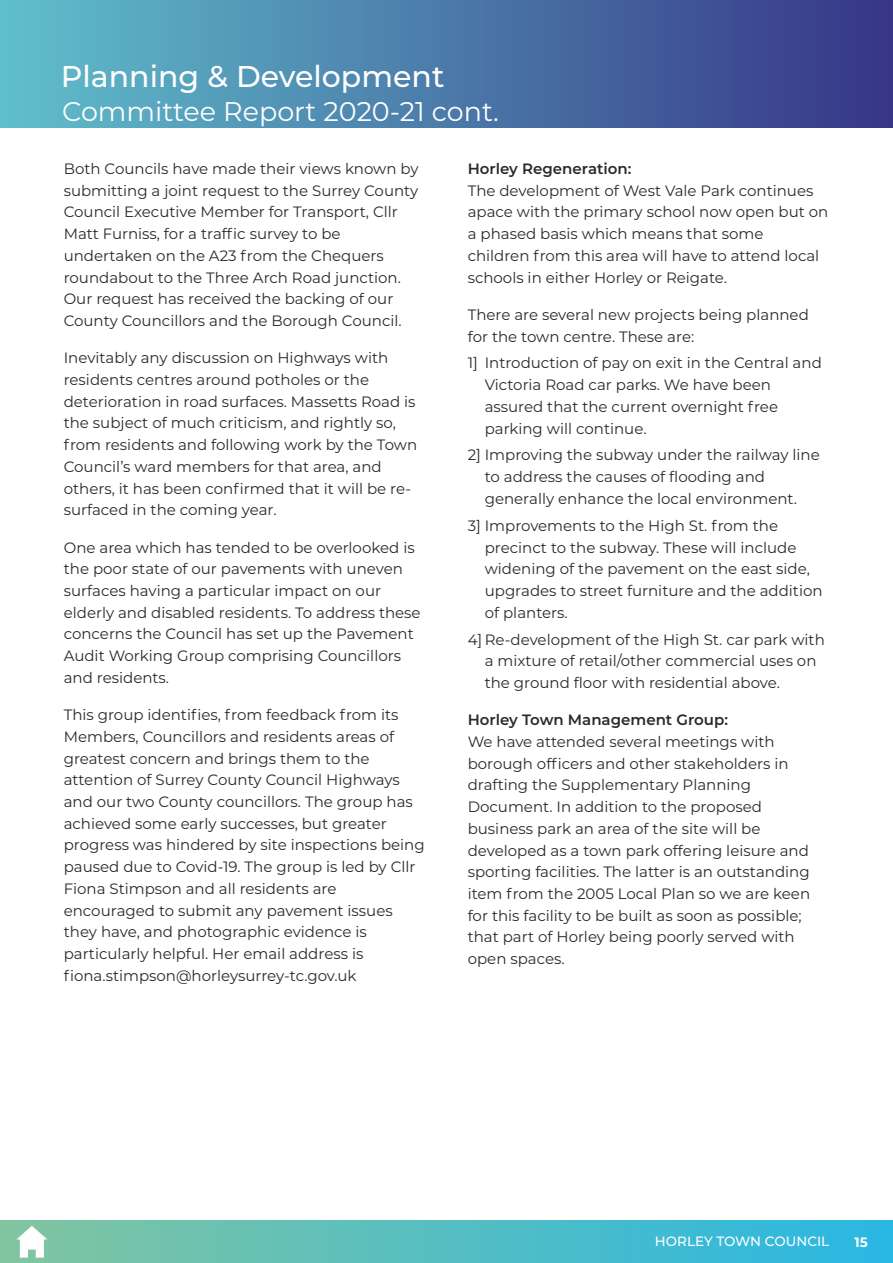
<style>
.page{position:relative;width:893px;height:1263px;background:#fff}
.page>*{position:absolute;margin:0;border:0;box-sizing:border-box;transform-origin:0 0}
.t1{font:500 30px "Montserrat";color:#fefefe}
.t2{font:27px "Montserrat";color:#fefefe}
.t3{font:15px/21.8px "Montserrat";color:#2b2a29}
.t4{font:600 15px "Montserrat";color:#2b2a29}
.t5{font:500 13.5px "Montserrat";color:#fefefe}
.t6{font:700 13.5px "Montserrat";color:#fefefe}
</style>
<div class="page">
<div style="left:0;top:1220px;width:893px;height:43px;background:linear-gradient(to right,#82c5a0,#29b7e3)"></div>
<div style="left:0;top:0;width:893px;height:128px;background:linear-gradient(to right,#60bfcc,#373587)"></div>
<svg style="left:16px;top:1226px;width:31px;height:32px"></svg>
<h1 class="t1" style="left:61px;top:58px;width:385px">Planning &amp; Development</h1>
<h2 class="t2" style="left:62px;top:94px;width:438px">Committee Report 2020-21 cont.</h2>
<p class="t3" style="left:64px;top:158px;width:356px">Both Councils have made their views known by submitting a joint request to the Surrey County Council Executive Member for Transport, Cllr Matt Furniss, for a traffic survey to be undertaken on the A23 from the Chequers roundabout to the Three Arch Road junction.<br>Our request has received the backing of our County Councillors and the Borough Council.</p>
<p class="t3" style="left:64px;top:347px;width:355px">Inevitably any discussion on Highways with residents centres around potholes or the deterioration in road surfaces. Massetts Road is the subject of much criticism, and rightly so, from residents and following work by the Town Council’s ward members for that area, and others, it has been confirmed that it will be re&shy;surfaced in the coming year.</p>
<p class="t3" style="left:64px;top:536px;width:358px">One area which has tended to be overlooked is the poor state of our pavements with uneven surfaces having a particular impact on our elderly and disabled residents. To address these concerns the Council has set up the Pavement Audit Working Group comprising Councillors and residents.</p>
<p class="t3" style="left:64px;top:704px;width:362px">This group identifies, from feedback from its Members, Councillors and residents areas of greatest concern and brings them to the attention of Surrey County Council Highways and our two County councillors. The group has achieved some early successes, but greater progress was hindered by site inspections being paused due to Covid-19. The group is led by Cllr Fiona Stimpson and all residents are encouraged to submit any pavement issues they have, and photographic evidence is particularly helpful. Her email address is fiona.stimpson@horleysurrey-tc.gov.uk</p>
<p class="t4" style="left:468px;top:159px;width:165px">Horley Regeneration:</p>
<p class="t3" style="left:468px;top:179px;width:362px">The development of West Vale Park continues apace with the primary school now open but on a phased basis which means that some children from this area will have to attend local schools in either Horley or Reigate.</p>
<p class="t3" style="left:468px;top:304px;width:343px">There are several new projects being planned for the town centre. These are:</p>
<p class="t3" style="left:485px;top:352px;width:339px;text-indent:-17px">1] Introduction of pay on exit in the Central and Victoria Road car parks. We have been assured that the current overnight free parking will continue.</p>
<p class="t3" style="left:485px;top:444px;width:337px;text-indent:-17px">2] Improving the subway under the railway line to address the causes of flooding and generally enhance the local environment.</p>
<p class="t3" style="left:485px;top:515px;width:339px;text-indent:-17px">3] Improvements to the High St. from the precinct to the subway. These will include widening of the pavement on the east side, upgrades to street furniture and the addition of planters.</p>
<p class="t3" style="left:485px;top:628px;width:342px;text-indent:-17px">4] Re-development of the High St. car park with a mixture of retail/other commercial uses on the ground floor with residential above.</p>
<p class="t4" style="left:468px;top:711px;width:262px">Horley Town Management Group:</p>
<p class="t3" style="left:468px;top:731px;width:344px">We have attended several meetings with borough officers and other stakeholders in drafting the Supplementary Planning Document. In addition to the proposed business park an area of the site will be developed as a town park offering leisure and sporting facilities. The latter is an outstanding item from the 2005 Local Plan so we are keen for this facility to be built as soon as possible; that part of Horley being poorly served with open spaces.</p>
<p class="t5" style="left:655px;top:1233px;width:176px">HORLEY TOWN COUNCIL</p>
<p class="t6" style="left:855px;top:1233px;width:15px">15</p>
</div>
